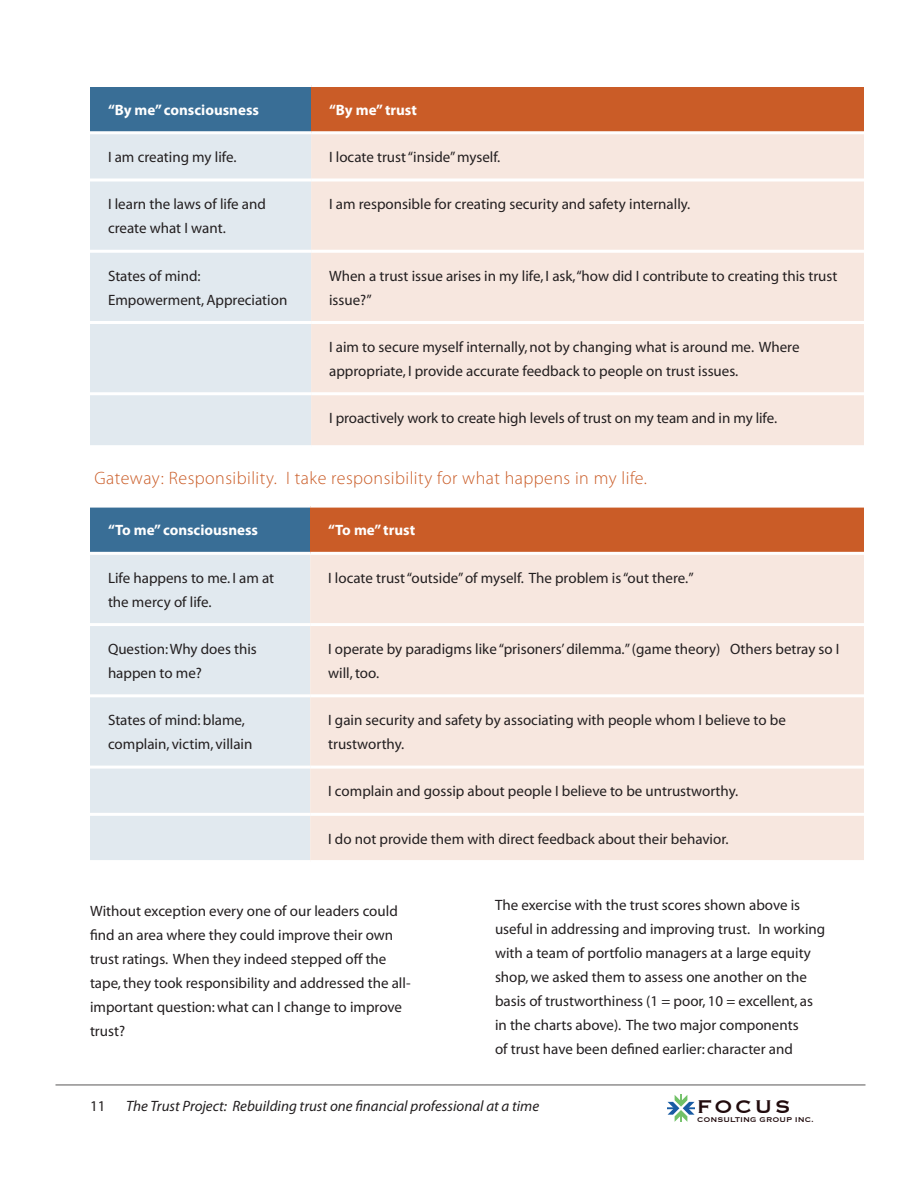
<style>
.page{position:relative;width:918px;height:1188px;background:#fff}
.page>*{position:absolute;margin:0;border:0;box-sizing:border-box;transform-origin:0 0}
.chart_title_in_black{font:300 18px "Myriad Pro";letter-spacing:.025em;color:#ca5c27}
.body{font:15px/24px "Myriad";color:#231f20}
.t1{font:italic 15px "Myriad Pro";color:#231f20}
.body-2{font:700 15px "Myriad Pro";color:#fff}
.t2{font:14.7px "Copperplate";letter-spacing:.05em;color:#231f20}
.t3{font:9px "Copperplate";color:#210b0d}
.t4{font:4.95px "Copperplate";letter-spacing:.08em;color:#231f20}
</style>
<div class="page">
<hr style="left:56px;top:1085px;width:810px;height:1px;background:#231f20">
<svg style="left:667px;top:1095px;width:28px;height:27px"></svg>
<div style="left:90px;top:86px;width:221px;height:47px;background:#396e96"></div>
<div style="left:311px;top:86px;width:553px;height:47px;background:#ca5c27"></div>
<div style="left:90px;top:134px;width:221px;height:311px;background:#e1e9ef"></div>
<div style="left:311px;top:134px;width:553px;height:311px;background:#f7e7df"></div>
<hr style="left:90px;top:84px;width:221px;height:3px;background:#fff">
<hr style="left:311px;top:84px;width:553px;height:3px;background:#fff">
<hr style="left:90px;top:131px;width:221px;height:3px;background:#fff">
<hr style="left:311px;top:131px;width:553px;height:3px;background:#fff">
<hr style="left:90px;top:178px;width:221px;height:4px;background:#f7f9fb">
<hr style="left:311px;top:178px;width:553px;height:4px;background:#fcf7f5">
<hr style="left:90px;top:250px;width:221px;height:3px;background:#fff">
<hr style="left:311px;top:250px;width:553px;height:3px;background:#fff">
<hr style="left:90px;top:321px;width:221px;height:3px;background:#fff">
<hr style="left:311px;top:321px;width:553px;height:3px;background:#fff">
<hr style="left:90px;top:392px;width:221px;height:3px;background:#fff">
<hr style="left:311px;top:392px;width:553px;height:3px;background:#fff">
<div style="left:90px;top:506px;width:220px;height:47px;background:#396e96"></div>
<div style="left:310px;top:506px;width:554px;height:47px;background:#ca5c27"></div>
<div style="left:90px;top:555px;width:220px;height:305px;background:#e1e9ef"></div>
<div style="left:310px;top:555px;width:554px;height:305px;background:#f7e7df"></div>
<hr style="left:90px;top:505px;width:220px;height:3px;background:#fff">
<hr style="left:310px;top:505px;width:554px;height:3px;background:#fff">
<hr style="left:90px;top:552px;width:220px;height:3px;background:#fff">
<hr style="left:310px;top:552px;width:554px;height:3px;background:#fff">
<hr style="left:90px;top:623px;width:220px;height:3px;background:#fff">
<hr style="left:310px;top:623px;width:554px;height:3px;background:#fff">
<hr style="left:90px;top:694px;width:220px;height:3px;background:#fff">
<hr style="left:310px;top:694px;width:554px;height:3px;background:#fff">
<hr style="left:90px;top:766px;width:220px;height:3px;background:#fff">
<hr style="left:310px;top:766px;width:554px;height:3px;background:#fff">
<hr style="left:90px;top:813px;width:220px;height:3px;background:#fff">
<hr style="left:310px;top:813px;width:554px;height:3px;background:#fff">
<p class="body-2" style="left:108px;top:100px;width:153px">“By me” consciousness</p>
<p class="body-2" style="left:329px;top:100px;width:89px">“By me” trust</p>
<p class="body" style="left:108px;top:146px;width:130px">I am creating my life.</p>
<p class="body" style="left:329px;top:146px;width:173px">I locate trust “inside” myself.</p>
<p class="body" style="left:108px;top:193px;width:159px">I learn the laws of life and create what I want.</p>
<p class="body" style="left:329px;top:193px;width:363px">I am responsible for creating security and safety internally.</p>
<p class="body" style="left:108px;top:264px;width:181px">States of mind:<br>Empowerment, Appreciation</p>
<p class="body" style="left:329px;top:264px;width:510px">When a trust issue arises in my life, I ask, “how did I contribute to creating this trust issue?”</p>
<p class="body" style="left:329px;top:335px;width:472px">I aim to secure myself internally, not by changing what is around me. Where appropriate, I provide accurate feedback to people on trust issues.</p>
<p class="body" style="left:329px;top:407px;width:450px">I proactively work to create high levels of trust on my team and in my life.</p>
<p class="chart_title_in_black" style="left:94px;top:467px;width:554px">Gateway: Responsibility. I take responsibility for what happens in my life.</p>
<p class="body-2" style="left:108px;top:520px;width:152px">“To me” consciousness</p>
<p class="body-2" style="left:328px;top:520px;width:89px">“To me” trust</p>
<p class="body" style="left:108px;top:566px;width:168px">Life happens to me. I am at the mercy of life.</p>
<p class="body" style="left:328px;top:566px;width:367px">I locate trust “outside” of myself. The problem is “out there.”</p>
<p class="body" style="left:108px;top:637px;width:150px">Question: Why does this happen to me?</p>
<p class="body" style="left:328px;top:637px;width:513px">I operate by paradigms like “prisoners’ dilemma.” (game theory) Others betray so I will, too.</p>
<p class="body" style="left:108px;top:709px;width:146px">States of mind: blame, complain, victim, villain</p>
<p class="body" style="left:328px;top:709px;width:459px">I gain security and safety by associating with people whom I believe to be trustworthy.</p>
<p class="body" style="left:328px;top:780px;width:411px">I complain and gossip about people I believe to be untrustworthy.</p>
<p class="body" style="left:328px;top:827px;width:402px">I do not provide them with direct feedback about their behavior.</p>
<p class="body" style="left:90px;top:899px;width:322px">Without exception every one of our leaders could find an area where they could improve their own trust ratings. When they indeed stepped off the tape, they took responsibility and addressed the all&shy;important question: what can I change to improve trust?</p>
<p class="body" style="left:495px;top:894px;width:332px">The exercise with the trust scores shown above is useful in addressing and improving trust. In working with a team of portfolio managers at a large equity shop, we asked them to assess one another on the basis of trustworthiness (1 = poor, 10 = excellent, as in the charts above). The two major components<br>of trust have been defined earlier: character and</p>
<p class="body" style="left:90px;top:1094px;width:17px">11</p>
<p class="t1" style="left:126px;top:1096px;width:415px">The Trust Project: Rebuilding trust one financial professional at a time</p>
<p class="t2" style="left:698px;top:1096px;width:56px">FOCUS</p>
<p class="t4" style="left:699px;top:1110px;width:67px">Consulting Group Inc.</p>
<p class="t3" style="left:697px;top:1113px;width:118px">CONSULTING GROUP INC.</p>
</div>
